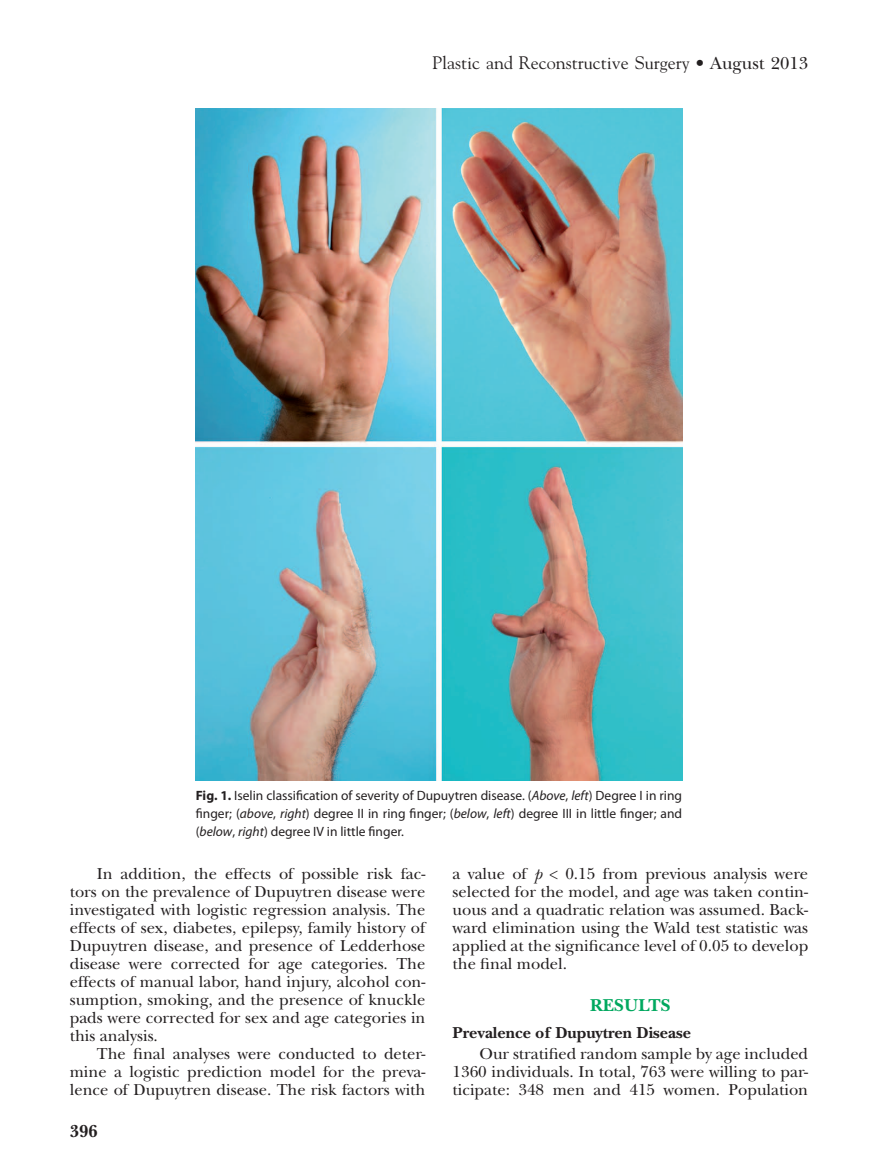
<style>
.page{position:relative;width:878px;height:1175px;background:#fff}
.page>*{position:absolute;margin:0;border:0;box-sizing:border-box;transform-origin:0 0}
.t1{font:18px "Goudy";color:#231f20}
.t2{font:700 18px "New Baskerville";letter-spacing:.01em;color:#00a85f}
.t3{font:700 18px "New Baskerville";color:#231f20}
.t4{font:16.5px/18px "New Baskerville";color:#231f20;text-align:justify}
.t5{font:700 16.5px "New Baskerville";color:#231f20}
.t6{font:13.5px/18px "Myriad Pro";color:#231f20;text-align:justify}
.s1{font-family:"New Baskerville"}
.s2{font-weight:700}
.s3{font-style:italic}
</style>
<div class="page">
<img style="left:196px;top:108px;width:486px;height:672px">
<p class="t1" style="left:432px;top:52px;width:377px">Plastic and Reconstructive Surgery <span class="s1">• August 2013</span></p>
<p class="t6" style="left:196px;top:786px;width:488px"><span class="s2">Fig. 1.</span> Iselin classification of severity of Dupuytren disease. (<span class="s3">Above</span>, <span class="s3">left</span>) Degree I in ring finger; (<span class="s3">above</span>, <span class="s3">right</span>) degree II in ring finger; (<span class="s3">below</span>, <span class="s3">left</span>) degree III in little finger; and (<span class="s3">below</span>, <span class="s3">right</span>) degree IV in little finger.</p>
<p class="t4" style="left:70px;top:865px;width:357px;text-indent:27px">In addition, the effects of possible risk fac&shy;tors on the prevalence of Dupuytren disease were investigated with logistic regression analysis. The effects of sex, diabetes, epilepsy, family history of Dupuytren disease, and presence of Ledderhose disease were corrected for age categories. The effects of manual labor, hand injury, alcohol con&shy;sumption, smoking, and the presence of knuckle pads were corrected for sex and age categories in this analysis.</p>
<p class="t4" style="left:70px;top:1045px;width:357px;text-indent:27px">The final analyses were conducted to deter&shy;mine a logistic prediction model for the preva&shy;lence of Dupuytren disease. The risk factors with</p>
<p class="t3" style="left:70px;top:1120px;width:30px">396</p>
<p class="t4" style="left:452px;top:865px;width:357px">a value of <span class="s3">p</span> &lt; 0.15 from previous analysis were selected for the model, and age was taken contin&shy;uous and a quadratic relation was assumed. Back&shy;ward elimination using the Wald test statistic was applied at the significance level of 0.05 to develop the final model.</p>
<p class="t2" style="left:590px;top:994px;width:82px">RESULTS</p>
<p class="t5" style="left:452px;top:1023px;width:240px">Prevalence of Dupuytren Disease</p>
<p class="t4" style="left:452px;top:1045px;width:357px;text-indent:27px">Our stratified random sample by age included 1360 individuals. In total, 763 were willing to par&shy;ticipate: 348 men and 415 women. Population</p>
</div>
